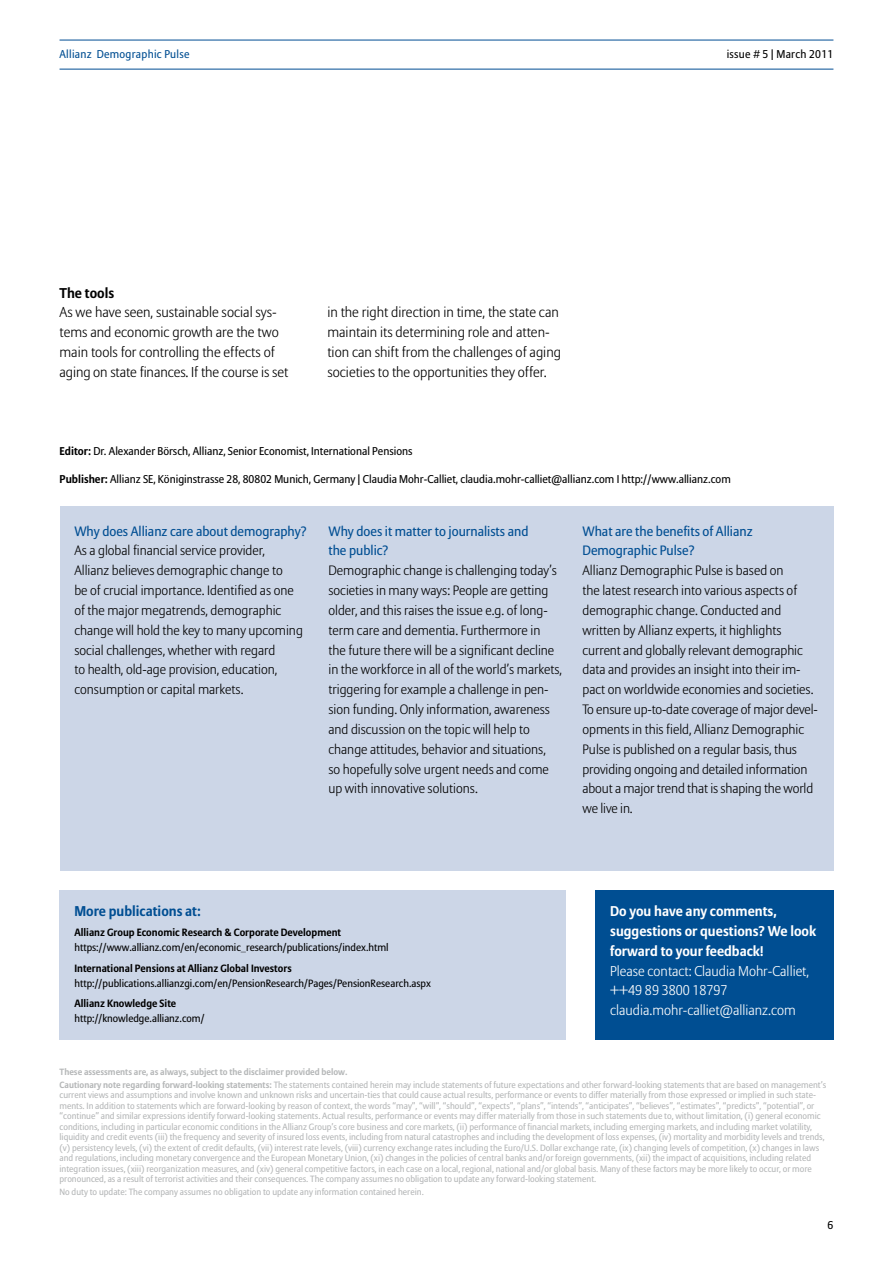
<style>
.page{position:relative;width:893px;height:1263px;background:#fff}
.page>*{position:absolute;margin:0;border:0;box-sizing:border-box;transform-origin:0 0}
.t1{font:300 14.25px/19.8px "Allianz Sans";color:#000}
.t2{font:300 14.1px/19.8px "Allianz Sans";color:#fff}
.t3{font:700 14.1px/19.8px "Allianz Sans";color:#fff}
.t4{font:700 14.1px "Allianz Sans";color:#004e92}
.t5{font:700 14.1px "Allianz Sans";color:#000}
.t6{font:300 13.5px/19.8px "Allianz Sans";color:#000}
.t7{font:13.5px/19.8px "Allianz Sans";color:#004e92}
.t8{font:11.25px "Allianz Sans";color:#000}
.t9{font:11.25px "Allianz Sans";letter-spacing:.025em;color:#004e92}
.t10{font:11.25px "Allianz Sans";letter-spacing:.025em;color:#000}
.t11{font:10.5px "Allianz Sans";color:#000}
.t12{font:700 10.5px "Allianz Sans";color:#000}
.t13{font:9px/10.5px "Allianz Sans";color:#b5b7b8}
.s1{font-weight:700}
</style>
<div class="page">
<hr style="left:60px;top:40px;width:773px;height:1px;background:#004c93">
<hr style="left:60px;top:69px;width:773px;height:1px;background:#004c93">
<div style="left:60px;top:506px;width:773px;height:364px;background:#ccd6e7"></div>
<div style="left:60px;top:890px;width:506px;height:150px;background:#ccd6e7"></div>
<div style="left:595px;top:890px;width:238px;height:149px;background:#004e92"></div>
<p class="t9" style="left:60px;top:48px;width:132px">Allianz Demographic Pulse</p>
<p class="t10" style="left:727px;top:48px;width:108px">issue # 5 | March 2011</p>
<h2 class="t5" style="left:60px;top:284px;width:56px">The tools</h2>
<h1 class="t1" style="left:60px;top:303px;width:230px">As we have seen, sustainable social sys&shy;tems and economic growth are the two main tools for controlling the effects of aging on state finances. If the course is set</h1>
<h1 class="t1" style="left:327px;top:303px;width:235px">in the right direction in time, the state can maintain its determining role and atten&shy;tion can shift from the challenges of aging societies to the opportunities they offer.</h1>
<p class="t8" style="left:60px;top:444px;width:355px"><span class="s1">Editor:</span> Dr. Alexander Börsch, Allianz, Senior Economist, International Pensions</p>
<p class="t8" style="left:60px;top:473px;width:673px"><span class="s1">Publisher:</span> Allianz SE, Königinstrasse 28, 80802 Munich, Germany | Claudia Mohr-Calliet, claudia.mohr-calliet@allianz.com I http://www.allianz.com</p>
<h3 class="t7" style="left:74px;top:522px;width:234px">Why does Allianz care about demography?</h3>
<p class="t6" style="left:74px;top:541px;width:230px">As a global financial service provider, Allianz believes demographic change to<br>be of crucial importance. Identified as one of the major megatrends, demographic change will hold the key to many upcoming social challenges, whether with regard<br>to health, old-age provision, education, consumption or capital markets.</p>
<h3 class="t7" style="left:328px;top:522px;width:201px">Why does it matter to journalists and the public?</h3>
<p class="t6" style="left:328px;top:561px;width:235px">Demographic change is challenging today’s societies in many ways: People are getting older, and this raises the issue e.g. of long&shy;term care and dementia. Furthermore in<br>the future there will be a significant decline in the workforce in all of the world’s markets, triggering for example a challenge in pen&shy;sion funding. Only information, awareness and discussion on the topic will help to change attitudes, behavior and situations,<br>so hopefully solve urgent needs and come up with innovative solutions.</p>
<h3 class="t7" style="left:582px;top:521px;width:172px">What are the benefits of Allianz<br>Demographic Pulse?</h3>
<p class="t6" style="left:582px;top:561px;width:237px">Allianz Demographic Pulse is based on<br>the latest research into various aspects of demographic change. Conducted and written by Allianz experts, it highlights current and globally relevant demographic data and provides an insight into their im&shy;pact on worldwide economies and societies.<br>To ensure up-to-date coverage of major devel&shy;opments in this field, Allianz Demographic Pulse is published on a regular basis, thus providing ongoing and detailed information about a major trend that is shaping the world we live in.</p>
<h2 class="t4" style="left:74px;top:902px;width:128px">More publications at:</h2>
<p class="t12" style="left:74px;top:926px;width:268px">Allianz Group Economic Research &amp; Corporate Development</p>
<p class="t11" style="left:74px;top:941px;width:316px">https://www.allianz.com/en/economic_research/publications/index.html</p>
<p class="t12" style="left:74px;top:961px;width:219px">International Pensions at Allianz Global Investors</p>
<p class="t11" style="left:74px;top:977px;width:358px">http://publications.allianzgi.com/en/PensionResearch/Pages/PensionResearch.aspx</p>
<p class="t12" style="left:74px;top:997px;width:103px">Allianz Knowledge Site</p>
<p class="t11" style="left:74px;top:1012px;width:132px">http://knowledge.allianz.com/</p>
<h2 class="t3" style="left:610px;top:902px;width:207px">Do you have any comments, suggestions or questions? We look forward to your feedback!</h2>
<h2 class="t2" style="left:610px;top:961px;width:200px">Please contact: Claudia Mohr-Calliet, ++49 89 3800 18797 claudia.mohr-calliet@allianz.com</h2>
<p class="t13" style="left:60px;top:1066px;width:768px;line-height:12.6px"><span class="s1">These assessments are, as always, subject to the disclaimer provided below.<br>Cautionary note regarding forward-looking statements:</span> The statements contained herein may include statements of future expectations and other forward-looking statements that are based on management’s</p>
<p class="t13" style="left:60px;top:1090px;width:767px">current views and assumptions and involve known and unknown risks and uncertain-ties that could cause actual results, performance or events to differ materially from those expressed or implied in such state&shy;ments. In addition to statements which are forward-looking by reason of context, the words “may”, “will”, “should”, “expects”, “plans”, “intends”, “anticipates”, “believes”, “estimates”, “predicts”, “potential”, or “continue” and similar expressions identify forward-looking statements. Actual results, performance or events may differ materially from those in such statements due to, without limitation, (i) general economic conditions, including in particular economic conditions in the Allianz Group’s core business and core markets, (ii) performance of financial markets, including emerging markets, and including market volatility, liquidity and credit events (iii) the frequency and severity of insured loss events, including from natural catastrophes and including the development of loss expenses, (iv) mortality and morbidity levels and trends, (v) persistency levels, (vi) the extent of credit defaults, (vii) interest rate levels, (viii) currency exchange rates including the Euro/U.S. Dollar exchange rate, (ix) changing levels of competition, (x) changes in laws and regulations, including monetary convergence and the European Monetary Union, (xi) changes in the policies of central banks and/or foreign governments, (xii) the impact of acquisitions, including related integration issues, (xiii) reorganization measures, and (xiv) general competitive factors, in each case on a local, regional, national and/or global basis. Many of these factors may be more likely to occur, or more pronounced, as a result of terrorist activities and their consequences. The company assumes no obligation to update any forward-looking statement.</p>
<p class="t13" style="left:60px;top:1187px;width:366px">No duty to update: The company assumes no obligation to update any information contained herein.</p>
<p class="t8" style="left:828px;top:1218px;width:7px">6</p>
</div>
